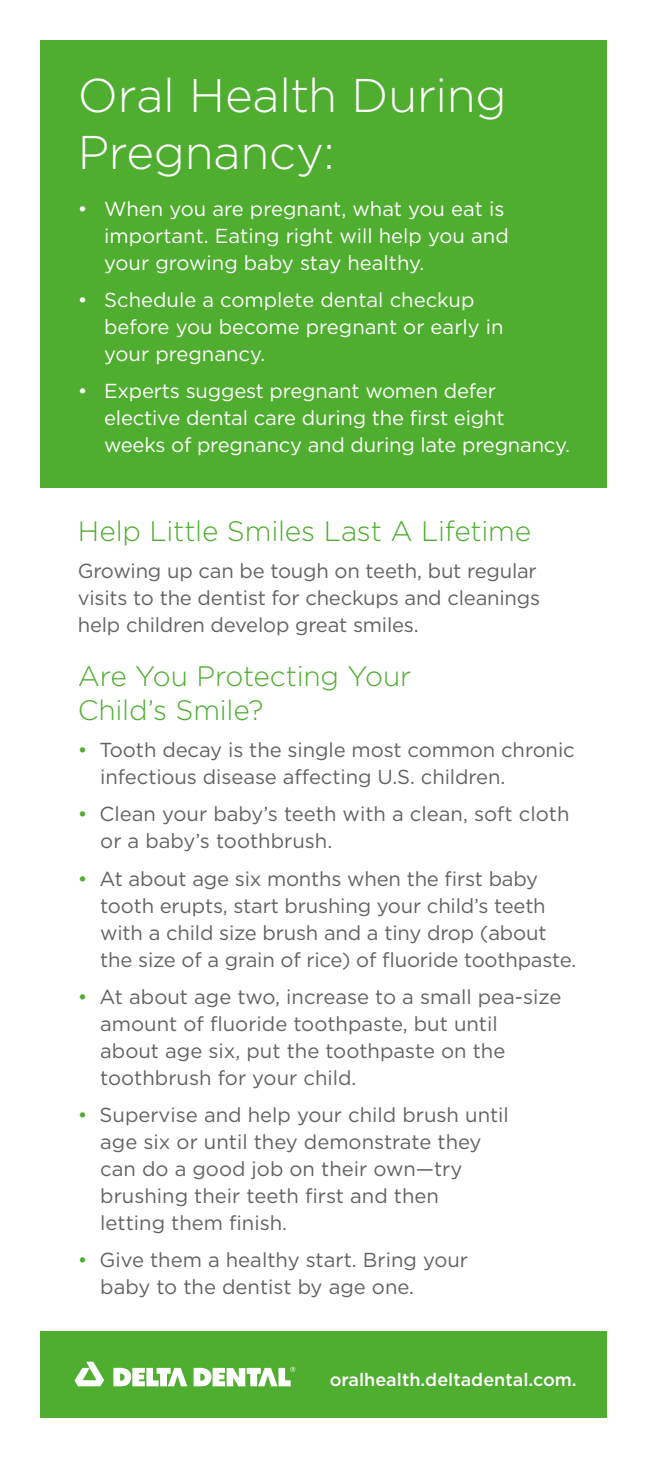
<style>
.page{position:relative;width:648px;height:1458px;background:#fff}
.page>*{position:absolute;margin:0;border:0;box-sizing:border-box;transform-origin:0 0}
.t1{font:300 47.25px/56.7px "Gotham";letter-spacing:-.005em;color:#fff}
.t2{font:300 28.12px/33.8px "Gotham";letter-spacing:-.005em;color:#4fad2f}
.t3{font:20.25px/27px "Gotham";letter-spacing:-.005em;color:#636366}
.t4{font:20.25px/27px "Gotham";letter-spacing:-.01em;color:#fff}
.t5{font:500 18px "Gotham";color:#fff}
.s1{color:#4fad2f}
</style>
<div class="page">
<div style="left:40px;top:40px;width:568px;height:448px;background:#4fad2f"></div>
<div style="left:40px;top:1331px;width:568px;height:87px;background:#4fad2f"></div>
<svg style="left:75px;top:1362px;width:29px;height:24px"></svg>
<svg style="left:113px;top:1368px;width:74px;height:19px"></svg>
<svg style="left:194px;top:1367px;width:101px;height:20px"></svg>
<p class="t1" style="left:78px;top:66px;width:430px">Oral Health During<br>Pregnancy:</p>
<p class="t4" style="left:104px;top:195px;width:406px;text-indent:-26px">• When you are pregnant, what you eat is important. Eating right will help you and your growing baby stay healthy.</p>
<p class="t4" style="left:104px;top:286px;width:401px;text-indent:-26px">• Schedule a complete dental checkup before you become pregnant or early in your pregnancy.</p>
<p class="t4" style="left:104px;top:377px;width:468px;text-indent:-26px">• Experts suggest pregnant women defer elective dental care during the first eight weeks of pregnancy and during late pregnancy.</p>
<p class="t2" style="left:78px;top:514px;width:455px">Help Little Smiles Last A Lifetime</p>
<p class="t3" style="left:78px;top:557px;width:464px">Growing up can be tough on teeth, but regular visits to the dentist for checkups and cleanings help children develop great smiles.</p>
<p class="t2" style="left:78px;top:659px;width:335px">Are You Protecting Your<br>Child’s Smile?</p>
<p class="t3" style="left:100px;top:736px;width:476px;text-indent:-22px"><span class="s1">•</span> Tooth decay is the single most common chronic infectious disease affecting U.S. children.</p>
<p class="t3" style="left:78px;top:800px;width:493px"><span class="s1">•</span> Clean your baby’s teeth with a clean, soft cloth</p>
<p class="t3" style="left:100px;top:827px;width:234px">or a baby’s toothbrush.</p>
<p class="t3" style="left:78px;top:864px;width:462px"><span class="s1">•</span> At about age six months when the first baby</p>
<p class="t3" style="left:100px;top:891px;width:447px">tooth erupts, start brushing your child’s teeth</p>
<p class="t3" style="left:100px;top:918px;width:448px">with a child size brush and a tiny drop (about</p>
<p class="t3" style="left:100px;top:945px;width:478px">the size of a grain of rice) of fluoride toothpaste.</p>
<p class="t3" style="left:78px;top:983px;width:485px"><span class="s1">•</span> At about age two, increase to a small pea-size</p>
<p class="t3" style="left:100px;top:1010px;width:399px">amount of fluoride toothpaste, but until</p>
<p class="t3" style="left:100px;top:1037px;width:407px">about age six, put the toothpaste on the</p>
<p class="t3" style="left:100px;top:1064px;width:258px">toothbrush for your child.</p>
<p class="t3" style="left:78px;top:1101px;width:433px"><span class="s1">•</span> Supervise and help your child brush until</p>
<p class="t3" style="left:100px;top:1128px;width:383px">age six or until they demonstrate they</p>
<p class="t3" style="left:100px;top:1155px;width:364px">can do a good job on their own—try</p>
<p class="t3" style="left:100px;top:1182px;width:340px">brushing their teeth first and then</p>
<p class="t3" style="left:100px;top:1209px;width:188px">letting them finish.</p>
<p class="t3" style="left:78px;top:1246px;width:392px"><span class="s1">•</span> Give them a healthy start. Bring your</p>
<p class="t3" style="left:100px;top:1273px;width:315px">baby to the dentist by age one.</p>
<p class="t5" style="left:330px;top:1368px;width:249px">oralhealth.deltadental.com.</p>
</div>
